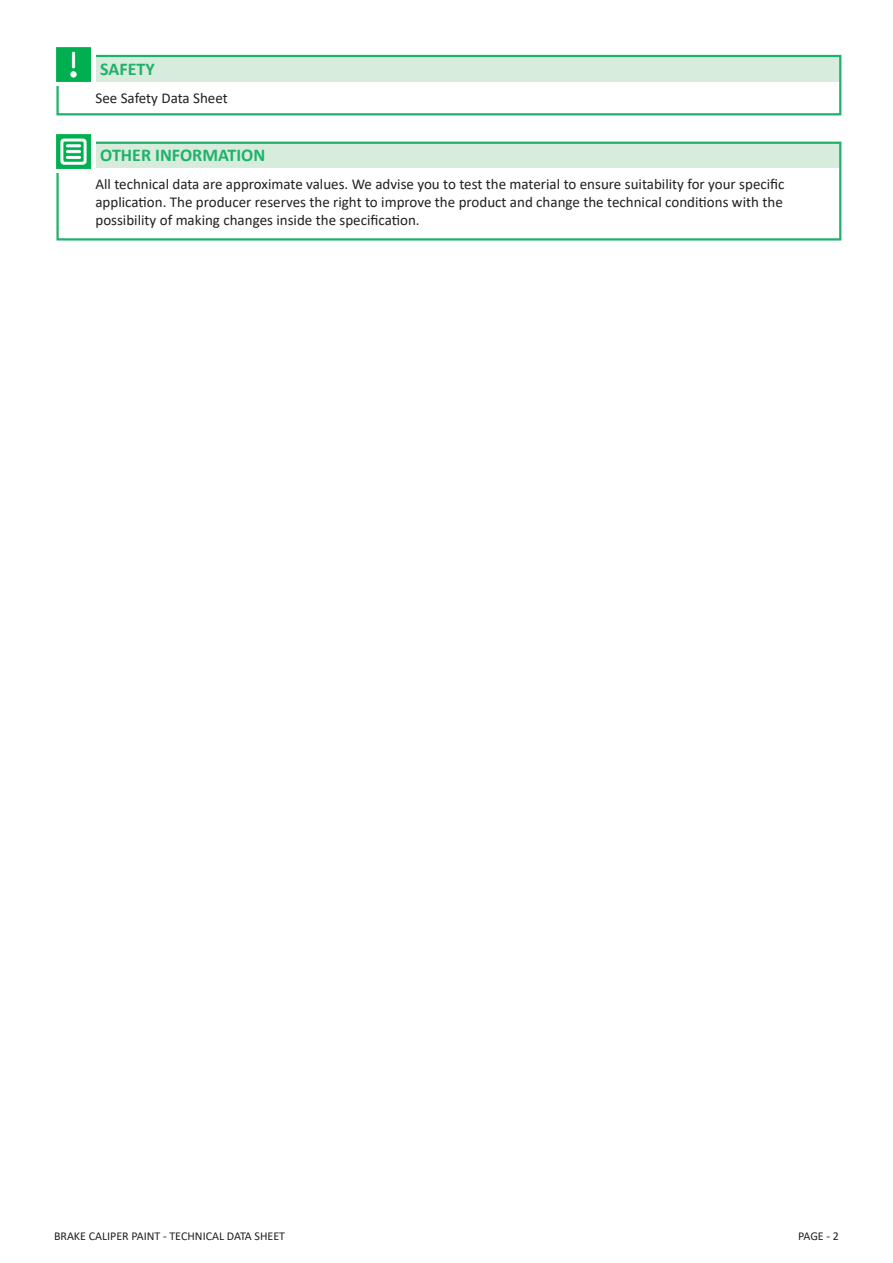
<style>
.page{position:relative;width:893px;height:1263px;background:#fff}
.page>*{position:absolute;margin:0;border:0;box-sizing:border-box;transform-origin:0 0}
.t1{font:700 18px "Calibri";color:#1eb26a}
.opis{font:15px "Calibri";color:#231f20}
.t2{font:12px "Calibri";color:#231f20}
</style>
<div class="page">
<div style="left:56px;top:56px;width:785px;height:25px;background:#d8ecdd"></div>
<div style="left:56px;top:55px;width:785px;height:60px;border:2px solid #1eb26a"></div>
<div style="left:53px;top:43px;width:42px;height:43px;background:#fff"></div>
<img style="left:56px;top:47px;width:34px;height:34px">
<div style="left:56px;top:143px;width:785px;height:25px;background:#d8ecdd"></div>
<div style="left:56px;top:142px;width:785px;height:99px;border:2px solid #1eb26a"></div>
<div style="left:53px;top:129px;width:42px;height:44px;background:#fff"></div>
<img style="left:56px;top:134px;width:34px;height:34px">
<p class="t1" style="left:100px;top:56px;width:56px">SAFETY</p>
<p class="opis" style="left:95px;top:88px;width:134px">See Safety Data Sheet</p>
<p class="t1" style="left:100px;top:143px;width:167px">OTHER INFORMATION</p>
<p class="opis" style="left:95px;top:174px;width:691px">All technical data are approximate values. We advise you to test the material to ensure suitability for your specific</p>
<p class="opis" style="left:95px;top:192px;width:689px">application. The producer reserves the right to improve the product and change the technical conditions with the</p>
<p class="opis" style="left:95px;top:210px;width:326px">possibility of making changes inside the specification.</p>
<p class="t2" style="left:54px;top:1227px;width:233px">BRAKE CALIPER PAINT - TECHNICAL DATA SHEET</p>
<p class="t2" style="left:798px;top:1227px;width:42px">PAGE - 2</p>
</div>
